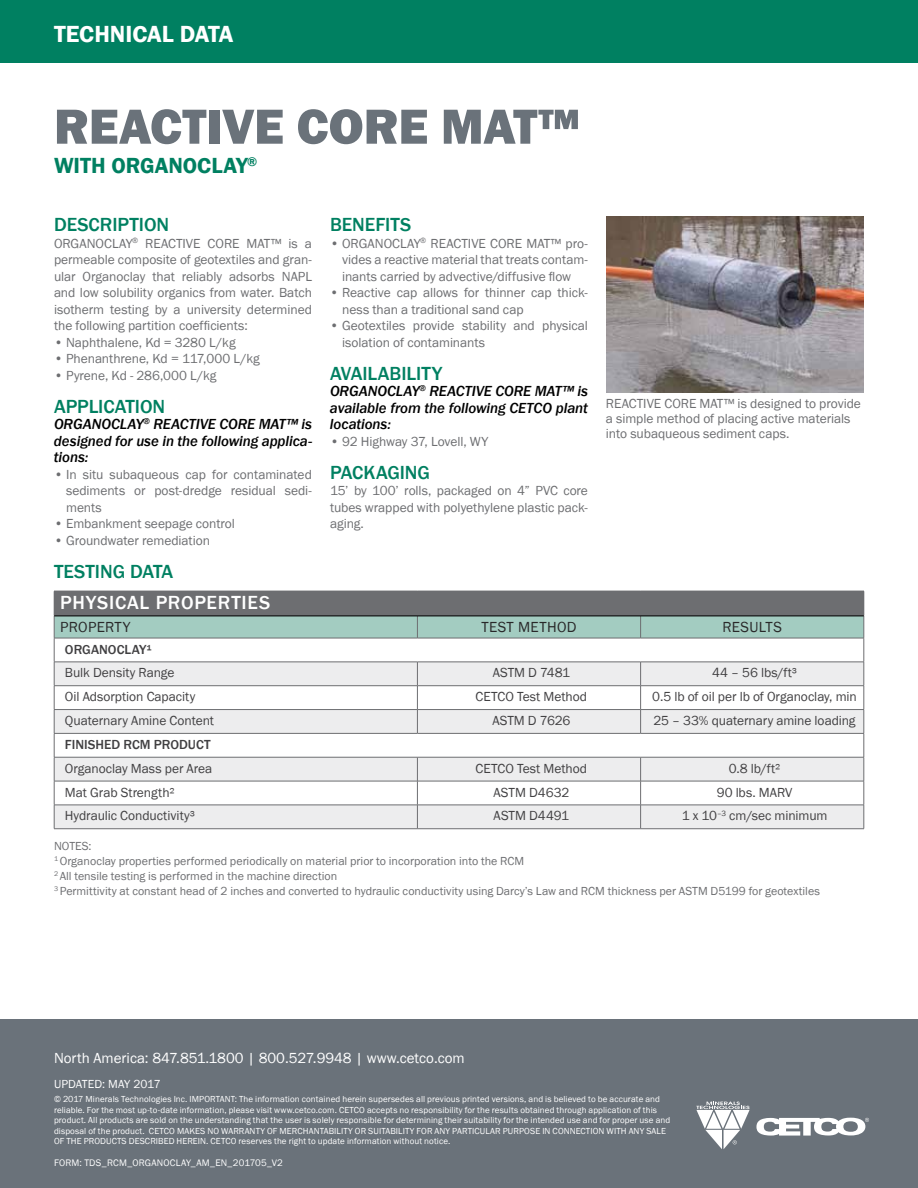
<style>
.page{position:relative;width:918px;height:1188px;background:#fff}
.page>*{position:absolute;margin:0;border:0;box-sizing:border-box;transform-origin:0 0}
.t1{font:800 51px "Franklin Gothic";letter-spacing:-.01em;color:#6a727a}
.t2{font:600 24px "Franklin Gothic";color:#fff}
.t3{font:600 22.5px "Franklin Gothic";color:#008061}
.t4{font:500 19.5px "Franklin Gothic";color:#008061}
.t5{font:500 19.5px "Franklin Gothic";letter-spacing:.035em;color:#fff}
.t6{font:italic 500 15px/16.5px "Franklin Gothic";letter-spacing:-.005em;color:#000;text-align:justify}
.t7{font:15px "Franklin Gothic";color:#fff}
.t8{font:15px "Franklin Gothic";letter-spacing:.02em;color:#292829}
.t9{font:13.5px/16.5px "Franklin Gothic";letter-spacing:-.005em;color:#6d6e71;text-align:justify}
.t10{font:13.5px "Franklin Gothic";letter-spacing:-.005em;color:#414042}
.t11{font:500 13.5px "Franklin Gothic";color:#414042}
.t12{font:12px/15px "Franklin Gothic";color:#6d6e71}
.t13{font:12px "Franklin Gothic";color:#fff}
.t14{font:9.75px "Franklin Gothic";letter-spacing:.02em;color:#fff}
.t15{font:9px/10.5px "Franklin Gothic";letter-spacing:.01em;color:#fff}
</style>
<div class="page">
<div style="left:0;top:0;width:918px;height:63px;background:#008061"></div>
<div style="left:0;top:1019px;width:918px;height:169px;background:#6a727a"></div>
<svg style="left:756px;top:1118px;width:113px;height:18px"></svg>
<svg style="left:696px;top:1102px;width:54px;height:47px"></svg>
<svg style="left:54px;top:591px;width:811px;height:238px"></svg>
<hr style="left:54px;top:615px;width:363px;height:1px;background:#6d6e71">
<hr style="left:54px;top:616px;width:810px;height:1px;background:#000">
<img style="left:606px;top:216px;width:258px;height:176px">
<h2 class="t2" style="left:54px;top:19px;width:181px">TECHNICAL DATA</h2>
<h1 class="t1" style="left:54px;top:94px;width:527px">REACTIVE CORE MAT™</h1>
<h3 class="t3" style="left:54px;top:152px;width:205px">WITH ORGANOCLAY<sup>®</sup></h3>
<h3 class="t4" style="left:54px;top:212px;width:117px">DESCRIPTION</h3>
<p class="t9" style="left:54px;top:235px;width:260px">ORGANOCLAY<sup>®</sup> REACTIVE CORE MAT™ is a permeable composite of geotextiles and gran&shy;ular Organoclay that reliably adsorbs NAPL and low solubility organics from water. Batch isotherm testing by a university determined the following partition coefficients:</p>
<p class="t9" style="left:54px;top:334px;width:183px">• Naphthalene, Kd = 3280 L/kg</p>
<p class="t9" style="left:54px;top:351px;width:207px">• Phenanthrene, Kd = 117,000 L/kg</p>
<p class="t9" style="left:54px;top:367px;width:164px">• Pyrene, Kd - 286,000 L/kg</p>
<h3 class="t4" style="left:54px;top:394px;width:113px">APPLICATION</h3>
<p class="t6" style="left:54px;top:416px;width:260px">ORGANOCLAY<sup>®</sup> REACTIVE CORE MAT™ is designed for use in the following applica&shy;tions:</p>
<p class="t9" style="left:66px;top:466px;width:247px;text-indent:-12px">• In situ subaqueous cap for contaminated sediments or post-dredge residual sedi&shy;ments</p>
<p class="t9" style="left:54px;top:516px;width:183px">• Embankment seepage control</p>
<p class="t9" style="left:54px;top:532px;width:158px">• Groundwater remediation</p>
<h3 class="t4" style="left:330px;top:212px;width:83px">BENEFITS</h3>
<p class="t9" style="left:342px;top:235px;width:247px;text-indent:-12px">• ORGANOCLAY<sup>®</sup> REACTIVE CORE MAT™ pro&shy;vides a reactive material that treats contam&shy;inants carried by advective/diffusive flow</p>
<p class="t9" style="left:342px;top:285px;width:247px;text-indent:-12px">• Reactive cap allows for thinner cap thick&shy;ness than a traditional sand cap</p>
<p class="t9" style="left:342px;top:318px;width:247px;text-indent:-12px">• Geotextiles provide stability and physical isolation of contaminants</p>
<h3 class="t4" style="left:330px;top:361px;width:114px">AVAILABILITY</h3>
<p class="t6" style="left:330px;top:383px;width:260px">ORGANOCLAY<sup>®</sup> REACTIVE CORE MAT™ is available from the following CETCO plant locations:</p>
<p class="t9" style="left:330px;top:433px;width:160px">• 92 Highway 37, Lovell, WY</p>
<h3 class="t4" style="left:330px;top:460px;width:102px">PACKAGING</h3>
<p class="t9" style="left:330px;top:483px;width:260px">15’ by 100’ rolls, packaged on 4” PVC core tubes wrapped with polyethylene plastic pack&shy;aging.</p>
<p class="t9" style="left:606px;top:396px;width:257px;line-height:15px;text-align:left">REACTIVE CORE MAT™ is designed to provide a simple method of placing active materials into subaqueous sediment caps.</p>
<h3 class="t4" style="left:54px;top:559px;width:121px">TESTING DATA</h3>
<h3 class="t5" style="left:60px;top:590px;width:211px">PHYSICAL PROPERTIES</h3>
<p class="t8" style="left:60px;top:618px;width:72px">PROPERTY</p>
<p class="t8" style="left:481px;top:618px;width:97px">TEST METHOD</p>
<p class="t8" style="left:722px;top:618px;width:61px">RESULTS</p>
<p class="t11" style="left:65px;top:641px;width:88px">ORGANOCLAY¹</p>
<p class="t10" style="left:65px;top:665px;width:111px">Bulk Density Range</p>
<p class="t10" style="left:493px;top:665px;width:79px">ASTM D 7481</p>
<p class="t10" style="left:712px;top:665px;width:86px">44 – 56 lbs/ft³</p>
<p class="t10" style="left:65px;top:688px;width:132px">Oil Adsorption Capacity</p>
<p class="t10" style="left:476px;top:688px;width:113px">CETCO Test Method</p>
<p class="t10" style="left:652px;top:688px;width:206px">0.5 lb of oil per lb of Organoclay, min</p>
<p class="t10" style="left:65px;top:712px;width:151px">Quaternary Amine Content</p>
<p class="t10" style="left:492px;top:712px;width:79px">ASTM D 7626</p>
<p class="t10" style="left:654px;top:712px;width:204px">25 – 33% quaternary amine loading</p>
<p class="t11" style="left:65px;top:736px;width:147px">FINISHED RCM PRODUCT</p>
<p class="t10" style="left:65px;top:760px;width:149px">Organoclay Mass per Area</p>
<p class="t10" style="left:476px;top:760px;width:113px">CETCO Test Method</p>
<p class="t10" style="left:729px;top:760px;width:53px">0.8 lb/ft²</p>
<p class="t10" style="left:65px;top:784px;width:111px">Mat Grab Strength²</p>
<p class="t10" style="left:494px;top:784px;width:77px">ASTM D4632</p>
<p class="t10" style="left:717px;top:784px;width:77px">90 lbs. MARV</p>
<p class="t10" style="left:65px;top:808px;width:132px">Hydraulic Conductivity³</p>
<p class="t10" style="left:494px;top:808px;width:77px">ASTM D4491</p>
<p class="t10" style="left:682px;top:808px;width:147px">1 x 10<sup>–3</sup> cm/sec minimum</p>
<p class="t12" style="left:54px;top:839px;width:768px">NOTES:<br><sup>1</sup> Organoclay properties performed periodically on material prior to incorporation into the RCM<br><sup>2</sup> All tensile testing is performed in the machine direction<br><sup>3</sup> Permittivity at constant head of 2 inches and converted to hydraulic conductivity using Darcy’s Law and RCM thickness per ASTM D5199 for geotextiles</p>
<p class="t7" style="left:54px;top:1049px;width:412px">North America: 847.851.1800 | 800.527.9948 | www.cetco.com</p>
<p class="t15" style="left:54px;top:1094px;width:618px">© 2017 Minerals Technologies Inc. IMPORTANT: The information contained herein supersedes all previous printed versions, and is believed to be accurate and reliable. For the most up-to-date information, please visit www.cetco.com. CETCO accepts no responsibility for the results obtained through application of this product. All products are sold on the understanding that the user is solely responsible for determining their suitability for the intended use and for proper use and disposal of the product. CETCO MAKES NO WARRANTY OF MERCHANTABILITY OR SUITABILITY FOR ANY PARTICULAR PURPOSE IN CONNECTION WITH ANY SALE OF THE PRODUCTS DESCRIBED HEREIN. CETCO reserves the right to update information without notice.</p>
<p class="t13" style="left:54px;top:1076px;width:108px">UPDATED: MAY 2017</p>
<p class="t14" style="left:54px;top:1157px;width:230px">FORM: TDS_RCM_ORGANOCLAY_AM_EN_201705_V2</p>
</div>
